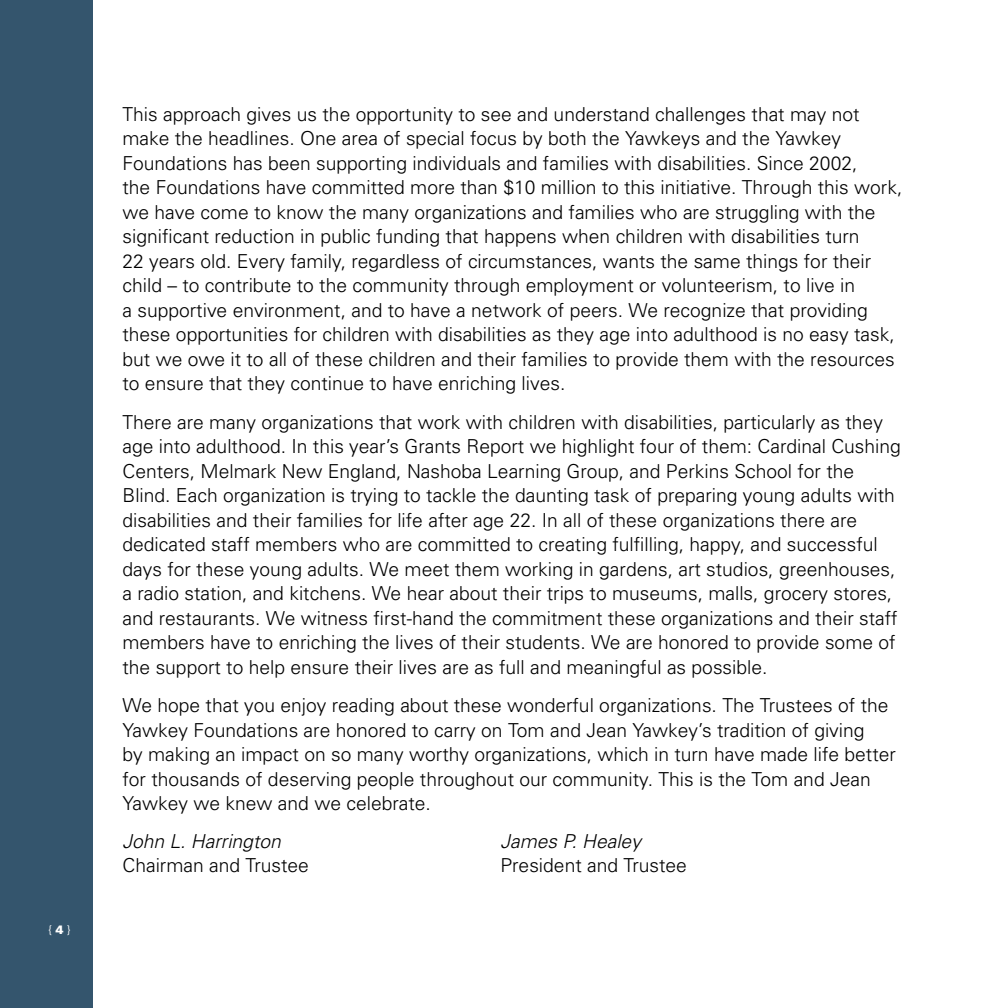
<style>
.page{position:relative;width:1008px;height:1008px;background:#fff}
.page>*{position:absolute;margin:0;border:0;box-sizing:border-box;transform-origin:0 0}
.t1{font:300 19.25px/24.5px "Univers";color:#000}
.t2{font:italic 300 19.25px "Univers";color:#000}
.t3{font:300 12.25px "Univers";color:#fff}
.s1{font-weight:900}
</style>
<div class="page">
<div style="left:0;top:0;width:92px;height:1008px;background:#34556d"></div>
<p class="t3" style="left:49px;top:922px;width:23px">{ <span class="s1">4</span> }</p>
<p class="t1" style="left:122px;top:101px;width:781px">This approach gives us the opportunity to see and understand challenges that may not make the headlines. One area of special focus by both the Yawkeys and the Yawkey Foundations has been supporting individuals and families with disabilities. Since 2002,<br>the Foundations have committed more than $10 million to this initiative. Through this work, we have come to know the many organizations and families who are struggling with the significant reduction in public funding that happens when children with disabilities turn<br>22 years old. Every family, regardless of circumstances, wants the same things for their child – to contribute to the community through employment or volunteerism, to live in<br>a supportive environment, and to have a network of peers. We recognize that providing these opportunities for children with disabilities as they age into adulthood is no easy task, but we owe it to all of these children and their families to provide them with the resources to ensure that they continue to have enriching lives.</p>
<p class="t1" style="left:122px;top:409px;width:780px">There are many organizations that work with children with disabilities, particularly as they age into adulthood. In this year’s Grants Report we highlight four of them: Cardinal Cushing Centers, Melmark New England, Nashoba Learning Group, and Perkins School for the Blind. Each organization is trying to tackle the daunting task of preparing young adults with disabilities and their families for life after age 22. In all of these organizations there are dedicated staff members who are committed to creating fulfilling, happy, and successful days for these young adults. We meet them working in gardens, art studios, greenhouses, a radio station, and kitchens. We hear about their trips to museums, malls, grocery stores, and restaurants. We witness first-hand the commitment these organizations and their staff members have to enriching the lives of their students. We are honored to provide some of the support to help ensure their lives are as full and meaningful as possible.</p>
<p class="t1" style="left:122px;top:693px;width:775px">We hope that you enjoy reading about these wonderful organizations. The Trustees of the Yawkey Foundations are honored to carry on Tom and Jean Yawkey’s tradition of giving<br>by making an impact on so many worthy organizations, which in turn have made life better for thousands of deserving people throughout our community. This is the Tom and Jean Yawkey we knew and we celebrate.</p>
<p class="t2" style="left:122px;top:830px;width:160px">John L. Harrington</p>
<p class="t2" style="left:500px;top:830px;width:142px">James P. Healey</p>
<p class="t1" style="left:122px;top:853px;width:188px">Chairman and Trustee</p>
<p class="t1" style="left:500px;top:853px;width:188px">President and Trustee</p>
</div>
